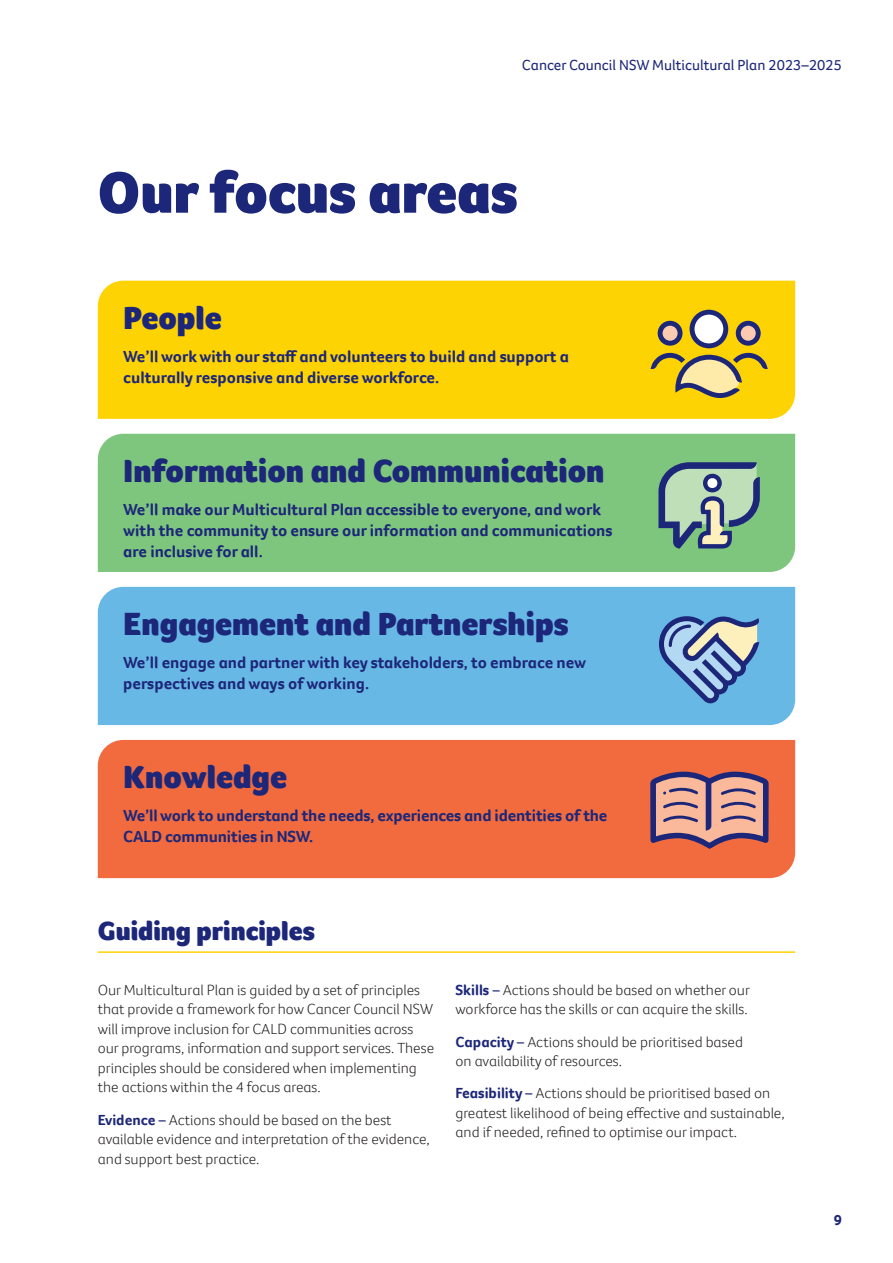
<style>
.page{position:relative;width:893px;height:1263px;background:#fff}
.page>*{position:absolute;margin:0;border:0;box-sizing:border-box;transform-origin:0 0}
.Heading_1{font:900 60px "Foco CC";color:#1d2779}
.Hesding_1a__no_conte{font:900 33px "Foco CC";color:#1d2779}
.Heading_2{font:900 27px "Foco CC";color:#1d2779}
.Infographic_heading{font:700 16.5px/21px "Foco CC";color:#1d2779}
.Body_copy{font:300 15px/19.5px "Foco CC";color:#231f20}
.t1{font:15px "Foco CC";color:#1d2779}
.t2{font:700 15px "Foco CC";color:#1d2779}
.s1{font-weight:700;color:#1d2779}
</style>
<div class="page">
<hr style="left:98px;top:951px;width:697px;height:2px;background:#fed304">
<div style="left:98px;top:281px;width:697px;height:138px;background:#fed304"></div>
<svg style="left:650px;top:310px;width:118px;height:88px;background:#ccb247"></svg>
<div style="left:98px;top:434px;width:697px;height:138px;background:#7ec67d"></div>
<svg style="left:658px;top:462px;width:102px;height:86px;background:#86a49a"></svg>
<div style="left:98px;top:587px;width:697px;height:138px;background:#68b8e6"></div>
<svg style="left:659px;top:614px;width:102px;height:89px;background:#7a9fc4"></svg>
<div style="left:98px;top:740px;width:697px;height:138px;background:#f26b3f"></div>
<svg style="left:650px;top:772px;width:118px;height:77px;background:#b78283"></svg>
<p class="t1" style="left:522px;top:55px;width:322px">Cancer Council NSW Multicultural Plan 2023–2025</p>
<p class="Heading_1" style="left:98px;top:153px;width:421px">Our focus areas</p>
<p class="Hesding_1a__no_conte" style="left:123px;top:296px;width:100px">People</p>
<p class="Infographic_heading" style="left:123px;top:346px;width:447px">We’ll work with our staff and volunteers to build and support a culturally responsive and diverse workforce.</p>
<p class="Hesding_1a__no_conte" style="left:123px;top:449px;width:483px">Information and Communication</p>
<p class="Infographic_heading" style="left:123px;top:499px;width:491px">We’ll make our Multicultural Plan accessible to everyone, and work with the community to ensure our information and communications are inclusive for all.</p>
<p class="Hesding_1a__no_conte" style="left:123px;top:602px;width:447px">Engagement and Partnerships</p>
<p class="Infographic_heading" style="left:123px;top:652px;width:464px">We’ll engage and partner with key stakeholders, to embrace new perspectives and ways of working.</p>
<p class="Hesding_1a__no_conte" style="left:123px;top:755px;width:165px">Knowledge</p>
<p class="Infographic_heading" style="left:123px;top:804px;width:486px">We’ll work to understand the needs, experiences and identities of the<br>CALD communities in NSW.</p>
<p class="Heading_2" style="left:98px;top:913px;width:219px">Guiding principles</p>
<p class="Body_copy" style="left:98px;top:980px;width:338px">Our Multicultural Plan is guided by a set of principles that provide a framework for how Cancer Council NSW will improve inclusion for CALD communities across our programs, information and support services. These principles should be considered when implementing the actions within the 4 focus areas.</p>
<p class="Body_copy" style="left:98px;top:1110px;width:333px"><span class="s1">Evidence –</span> Actions should be based on the best available evidence and interpretation of the evidence, and support best practice.</p>
<p class="Body_copy" style="left:455px;top:980px;width:296px"><span class="s1">Skills –</span> Actions should be based on whether our workforce has the skills or can acquire the skills.</p>
<p class="Body_copy" style="left:455px;top:1032px;width:289px"><span class="s1">Capacity –</span> Actions should be prioritised based on availability of resources.</p>
<p class="Body_copy" style="left:455px;top:1083px;width:331px"><span class="s1">Feasibility –</span> Actions should be prioritised based on greatest likelihood of being effective and sustainable, and if needed, refined to optimise our impact.</p>
<p class="t2" style="left:834px;top:1210px;width:10px">9</p>
</div>
